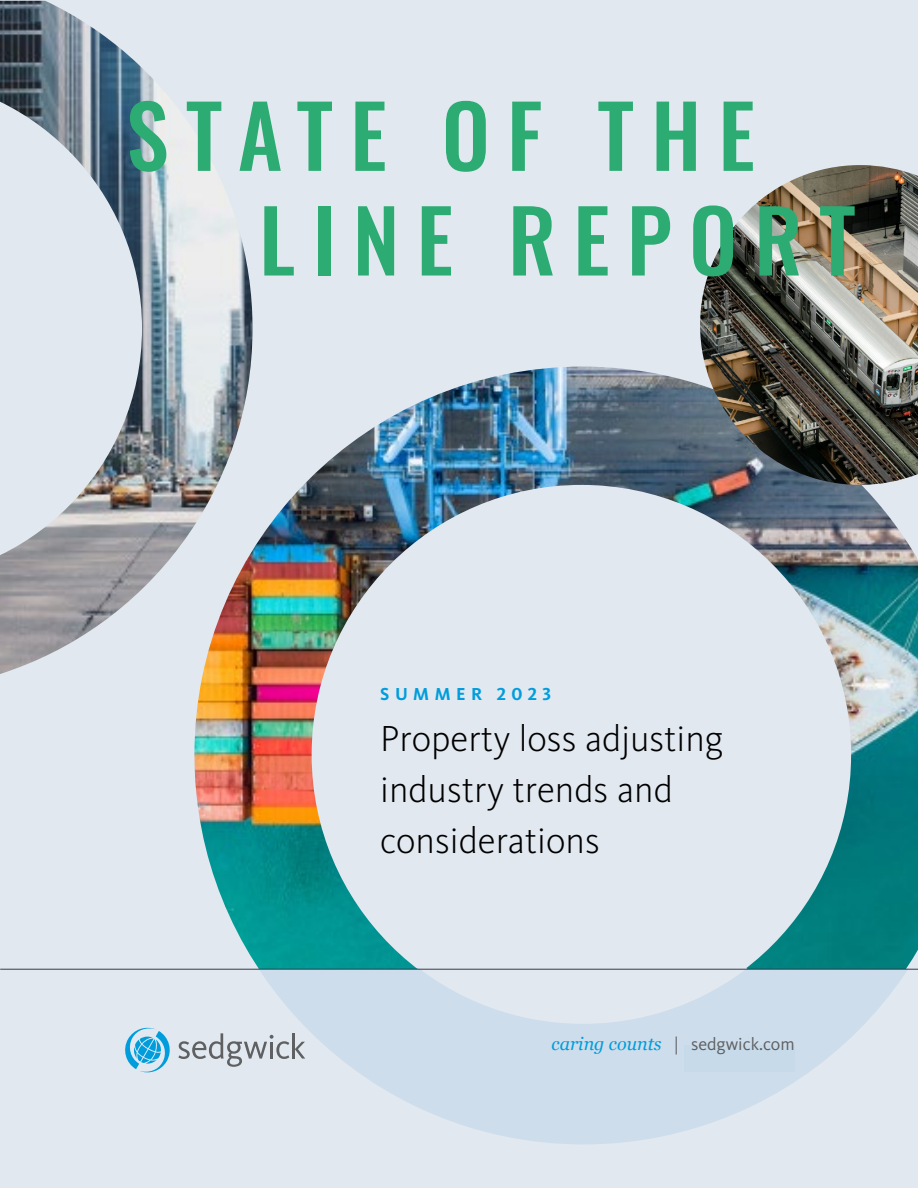
<style>
.page{position:relative;width:918px;height:1188px;background:#e1e8f0}
.page>*{position:absolute;margin:0;border:0;box-sizing:border-box;transform-origin:0 0}
.t1{font:85.5px "Oswald";letter-spacing:.2em;color:#2cac73}
.t2{font:300 37.5px/51px "Kievit OT";color:#000}
.t3{font:18px "Kievit OT";color:#5f6062}
.t4{font:700 18px "Kievit OT";letter-spacing:.3em;color:#009ddc}
.s1{font-family:"Georgia";font-style:italic;color:#009ddc}
</style>
<div class="page">
<img style="left:194px;top:367px;width:724px;height:602px">
<img style="left:700px;top:165px;width:218px;height:320px">
<img style="left:0;top:1px;width:253px;height:673px">
<svg style="left:0;top:76px;width:142px;height:504px"></svg>
<div style="left:312px;top:485px;width:539px;height:539px;background:#e1e8f0;border-radius:50%"></div>
<svg style="left:260px;top:970px;width:647px;height:174px;fill:#cdddeb"></svg>
<svg style="left:313px;top:970px;width:540px;height:54px"></svg>
<hr style="left:0;top:969px;width:918px;height:1px;background:#383d4b">
<div style="left:684px;top:1046px;width:111px;height:26px;background:#c7dae9"></div>
<svg style="left:295px;top:1042px;width:10px;height:17px"></svg>
<hr style="left:292px;top:1033px;width:3px;height:26px;background:#5f6062">
<svg style="left:125px;top:1025px;width:164px;height:50px"></svg>
<h1 class="t1" style="left:126px;top:60px;width:630px">STATE OF THE</h1>
<h1 class="t1" style="left:259px;top:165px;width:598px">LINE REPORT</h1>
<p class="t4" style="left:380px;top:683px;width:173px">SUMMER 2023</p>
<p class="t2" style="left:380px;top:713px;width:345px">Property loss adjusting industry trends and considerations</p>
<p class="t3" style="left:552px;top:1033px;width:245px"><span class="s1">caring counts</span> | sedgwick.com</p>
</div>
